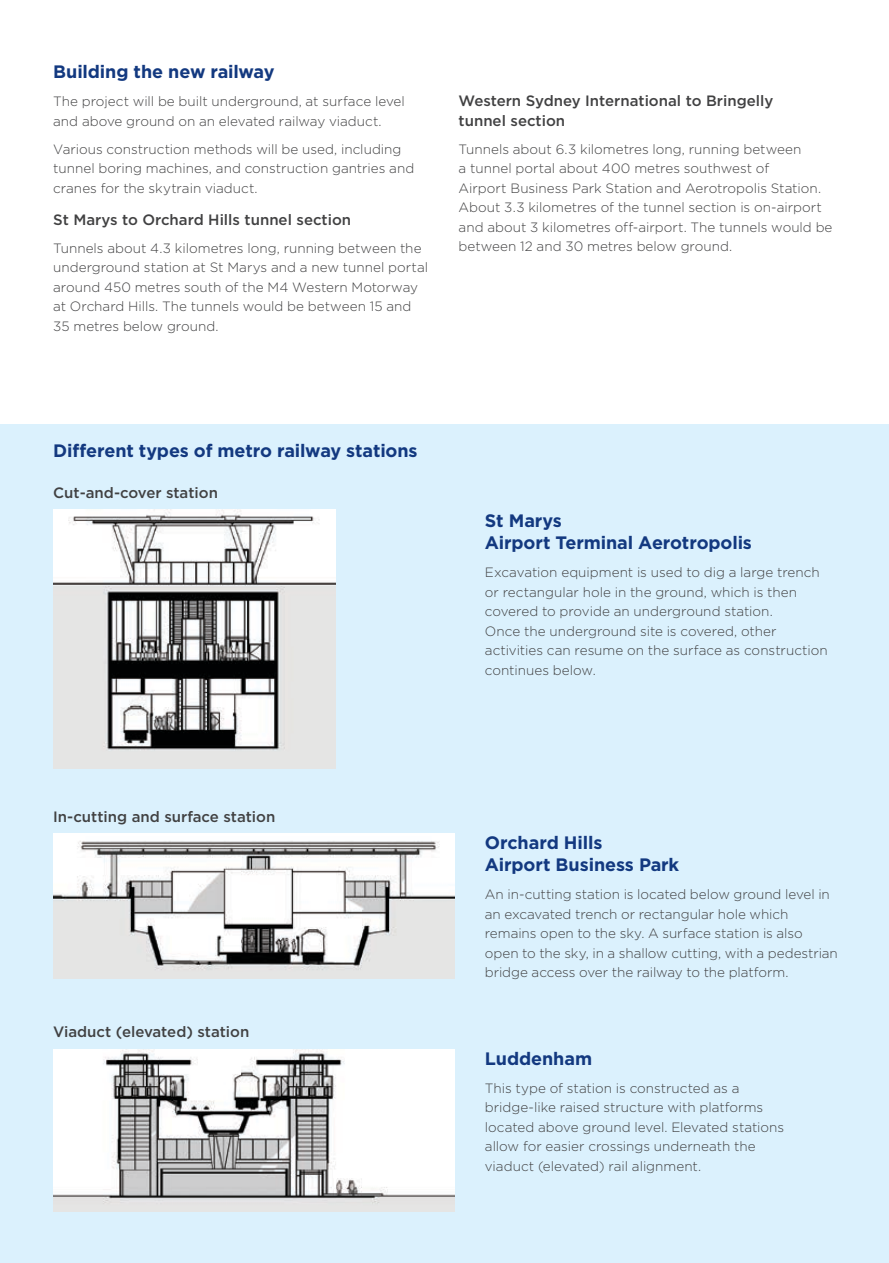
<style>
.page{position:relative;width:889px;height:1263px;background:#fff}
.page>*{position:absolute;margin:0;border:0;box-sizing:border-box;transform-origin:0 0}
.t1{font:700 18px/22.5px "Gotham";letter-spacing:-.005em;color:#133980}
.t2{font:500 15px/19.5px "Gotham";color:#414142}
.Body_Copy{font:300 13.5px/19.5px "Gotham";color:#414142}
.BODY_COPY{font:300 13.5px/19.5px "Gotham";letter-spacing:-.005em;color:#414142}
</style>
<div class="page">
<div style="left:0;top:424px;width:889px;height:839px;background:#dbf1fd"></div>
<img style="left:53px;top:510px;width:282px;height:259px">
<img style="left:53px;top:834px;width:401px;height:145px">
<img style="left:53px;top:1050px;width:401px;height:162px">
<h2 class="t1" style="left:53px;top:60px;width:223px">Building the new railway</h2>
<p class="Body_Copy" style="left:53px;top:91px;width:353px">The project will be built underground, at surface level and above ground on an elevated railway viaduct.</p>
<p class="Body_Copy" style="left:53px;top:139px;width:363px">Various construction methods will be used, including tunnel boring machines, and construction gantries and cranes for the skytrain viaduct.</p>
<h3 class="t2" style="left:53px;top:210px;width:299px">St Marys to Orchard Hills tunnel section</h3>
<p class="Body_Copy" style="left:53px;top:238px;width:376px">Tunnels about 4.3 kilometres long, running between the underground station at St Marys and a new tunnel portal around 450 metres south of the M4 Western Motorway at Orchard Hills. The tunnels would be between 15 and 35 metres below ground.</p>
<h3 class="t2" style="left:458px;top:91px;width:316px">Western Sydney International to Bringelly tunnel section</h3>
<p class="Body_Copy" style="left:458px;top:139px;width:375px">Tunnels about 6.3 kilometres long, running between<br>a tunnel portal about 400 metres southwest of<br>Airport Business Park Station and Aerotropolis Station.<br>About 3.3 kilometres of the tunnel section is on-airport and about 3 kilometres off-airport. The tunnels would be between 12 and 30 metres below ground.</p>
<h2 class="t1" style="left:53px;top:439px;width:366px">Different types of metro railway stations</h2>
<h3 class="t2" style="left:53px;top:483px;width:166px">Cut-and-cover station</h3>
<h2 class="t1" style="left:485px;top:509px;width:269px">St Marys<br>Airport Terminal Aerotropolis</h2>
<p class="BODY_COPY" style="left:485px;top:562px;width:344px">Excavation equipment is used to dig a large trench or rectangular hole in the ground, which is then covered to provide an underground station.<br>Once the underground site is covered, other activities can resume on the surface as construction continues below.</p>
<h3 class="t2" style="left:53px;top:806px;width:224px">In-cutting and surface station</h3>
<h3 class="t2" style="left:53px;top:1022px;width:198px">Viaduct (elevated) station</h3>
<h2 class="t1" style="left:485px;top:831px;width:196px">Orchard Hills<br>Airport Business Park</h2>
<p class="BODY_COPY" style="left:485px;top:884px;width:354px">An in-cutting station is located below ground level in an excavated trench or rectangular hole which remains open to the sky. A surface station is also open to the sky, in a shallow cutting, with a pedestrian bridge access over the railway to the platform.</p>
<h2 class="t1" style="left:485px;top:1047px;width:109px">Luddenham</h2>
<p class="BODY_COPY" style="left:485px;top:1078px;width:301px">This type of station is constructed as a bridge-like raised structure with platforms located above ground level. Elevated stations allow for easier crossings underneath the viaduct (elevated) rail alignment.</p>
</div>
